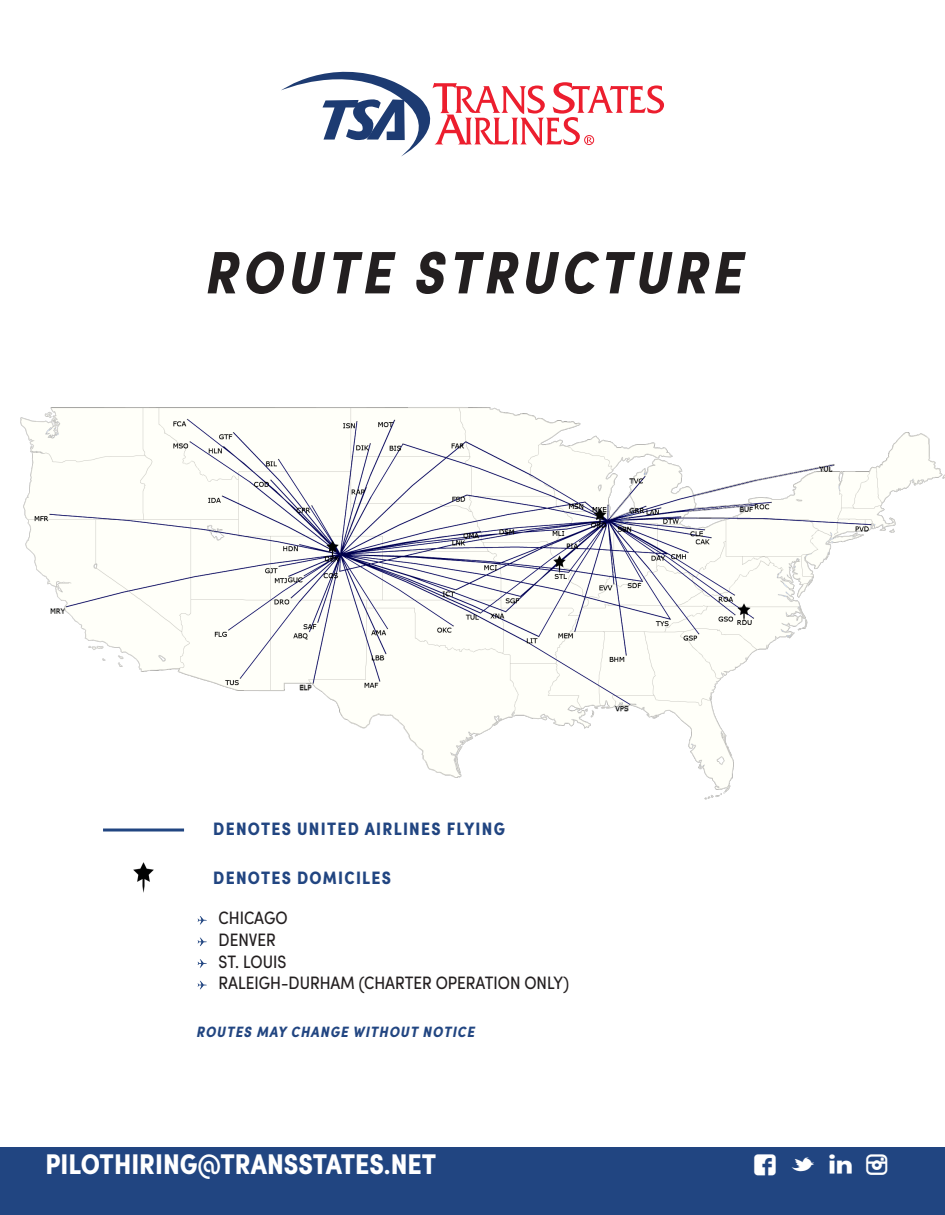
<style>
.page{position:relative;width:945px;height:1215px;background:#fff}
.page>*{position:absolute;margin:0;border:0;box-sizing:border-box;transform-origin:0 0}
.t1{font:italic 700 condensed 60px "Sofia Pro";letter-spacing:.075em;color:#231f20}
.t2{font:700 condensed 28.5px "Sofia Pro";color:#fff}
.t3{font:28.5px "Social Font Face";color:#fff}
.t4{font:condensed 18px "Sofia Pro";color:#231f20}
.t5{font:700 condensed 18px "Sofia Pro";letter-spacing:.07em;color:#214581}
.t6{font:italic 700 condensed 15px "Sofia Pro";letter-spacing:.07em;color:#214581}
</style>
<div class="page">
<img style="left:20px;top:407px;width:925px;height:424px">
<svg style="left:281px;top:72px;width:383px;height:85px"></svg>
<div style="left:584px;top:135px;width:10px;height:10px;border:1px solid #ec1e2e;border-radius:50%"></div>
<img style="left:133px;top:862px;width:21px;height:31px">
<div style="left:749px;top:698px;width:183px;height:52px;background:#fff"></div>
<hr style="left:103px;top:829px;width:81px;height:3px;background:#214581">
<svg style="left:198px;top:916px;width:9px;height:8px"></svg>
<svg style="left:198px;top:938px;width:9px;height:8px"></svg>
<svg style="left:198px;top:959px;width:9px;height:9px"></svg>
<svg style="left:198px;top:981px;width:9px;height:8px"></svg>
<div style="left:0;top:1148px;width:945px;height:67px;background:#214581"></div>
<img style="left:549px;top:554px;width:21px;height:21px">
<img style="left:590px;top:507px;width:20px;height:21px">
<img style="left:322px;top:539px;width:21px;height:21px">
<img style="left:734px;top:602px;width:20px;height:21px">
<p class="t1" style="left:204px;top:235px;width:539px">ROUTE STRUCTURE</p>
<p class="t5" style="left:213px;top:818px;width:293px">DENOTES UNITED AIRLINES FLYING</p>
<p class="t5" style="left:213px;top:867px;width:179px">DENOTES DOMICILES</p>
<p class="t4" style="left:219px;top:907px;width:70px">CHICAGO</p>
<p class="t4" style="left:219px;top:928px;width:59px">DENVER</p>
<p class="t4" style="left:219px;top:950px;width:69px">ST. LOUIS</p>
<p class="t4" style="left:219px;top:972px;width:352px">RALEIGH-DURHAM (CHARTER OPERATION ONLY)</p>
<p class="t6" style="left:196px;top:1023px;width:280px">ROUTES MAY CHANGE WITHOUT NOTICE</p>
<p class="t2" style="left:45px;top:1147px;width:392px">PILOTHIRING@TRANSSTATES.NET</p>
<p class="t3" style="left:753px;top:1154px;width:149px">` t l™</p>
</div>
